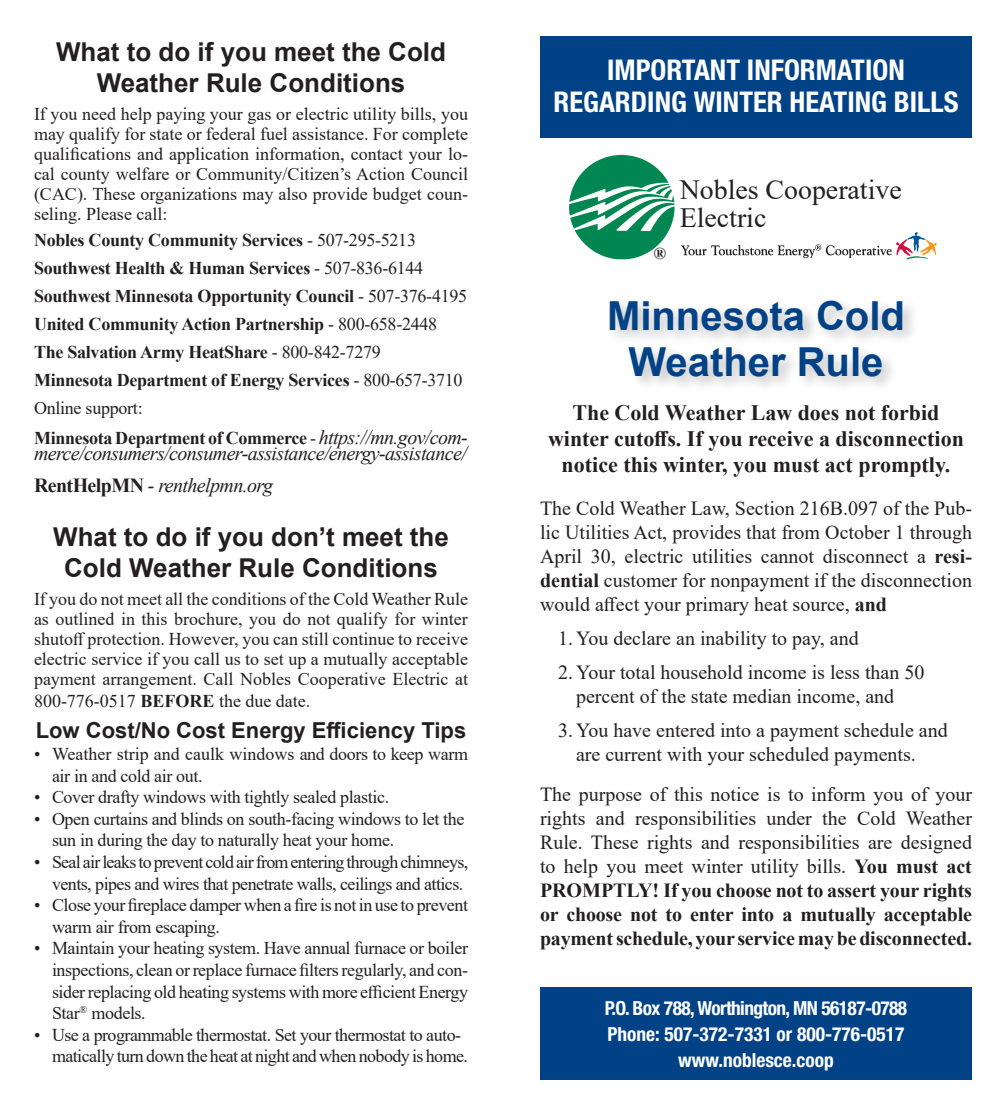
<style>
.page{position:relative;width:1008px;height:1116px;background:#fff}
.page>*{position:absolute;margin:0;border:0;box-sizing:border-box;transform-origin:0 0}
.t1{font:700 40px/46px "Arial";color:#014286;text-align:center}
.t2{font:700 condensed 28.6px/32px "Helvetica Neue LT Std";color:#fff;text-align:center}
.t3{font:27.8px/28.4px "Times New Roman";color:#231f20}
.t4{font:700 26px/31.2px "Arial";color:#231f20;text-align:center}
.t5{font:700 22px/26.4px "Times New Roman";color:#231f20;text-align:center}
.t6{font:700 22px "Arial";color:#231f20}
.t7{font:20px/24px "Times New Roman";color:#231f20;text-align:justify}
.t8{font:italic 20px/32px "Times New Roman";letter-spacing:-.03em;color:#231f20}
.t9{font:700 condensed 19.4px/26px "Helvetica Neue LT Std";color:#fff;text-align:center}
.t10{font:18px/20px "Times New Roman";letter-spacing:-.02em;color:#231f20}
.t11{font:700 18px/28px "Times New Roman";letter-spacing:-.015em;color:#231f20}
.t12{font:18px/21.6px "Times New Roman";letter-spacing:-.04em;color:#231f20;text-align:right}
.t13{font:18px "Times New Roman";color:#231f20}
.t14{font:700 16.6px "Times New Roman";color:#231f20}
.s1{font-weight:400}
.s2{font-weight:400;font-style:italic;font-size:20px}
.s3{font-weight:700;font-style:normal}
.s4{font-weight:700}
</style>
<div class="page">
<div style="left:540px;top:36px;width:432px;height:102px;background:#014286"></div>
<div style="left:606px;top:296px;width:313px;height:97px;background:#231f20;opacity:.26"></div>
<div style="left:540px;top:987px;width:432px;height:93px;background:#014286"></div>
<img style="left:897px;top:239px;width:16px;height:17px">
<img style="left:908px;top:233px;width:18px;height:18px">
<img style="left:920px;top:240px;width:17px;height:15px">
<img style="left:907px;top:256px;width:21px;height:4px">
<img style="left:569px;top:154px;width:106px;height:106px">
<img style="left:681px;top:244px;width:211px;height:15px">
<h3 class="t4" style="left:56px;top:36px;width:392px">What to do if you meet the Cold<br>Weather Rule Conditions</h3>
<p class="t10" style="left:34px;top:103px;width:436px;text-align:justify">If you need help paying your gas or electric utility bills, you may qualify for state or federal fuel assistance. For complete qualifications and application information, contact your lo&shy;cal county welfare or Community/Citizen’s Action Council (CAC). These organizations may also provide budget coun&shy;seling. Please call:</p>
<p class="t11" style="left:34px;top:225px;width:435px">Nobles County Community Services <span class="s1">- 507-295-5213<br></span>Southwest Health &amp; Human Services <span class="s1">- 507-836-6144<br></span>Southwest Minnesota Opportunity Council <span class="s1">- 507-376-4195<br></span>United Community Action Partnership <span class="s1">- 800-658-2448<br></span>The Salvation Army HeatShare <span class="s1">- 800-842-7279<br></span>Minnesota Department of Energy Services <span class="s1">- 800-657-3710<br>Online support:</span></p>
<p class="t11" style="left:34px;top:423px;width:435px">Minnesota Department of Commerce <span class="s1">-</span> <span class="s2">https://mn.gov/com-</span></p>
<p class="t8" style="left:34px;top:437px;width:434px">merce/consumers/consumer-assistance/energy-assistance/<br><span class="s3">RentHelpMN</span> - renthelpmn.org</p>
<h3 class="t4" style="left:53px;top:521px;width:397px">What to do if you don’t meet the<br>Cold Weather Rule Conditions</h3>
<p class="t10" style="left:34px;top:589px;width:436px;text-align:justify">If you do not meet all the conditions of the Cold Weather Rule as outlined in this brochure, you do not qualify for winter shutoff protection. However, you can still continue to receive electric service if you call us to set up a mutually acceptable payment arrangement. Call Nobles Cooperative Electric at</p>
<p class="t13" style="left:34px;top:688px;width:278px">800-776-0517 <span class="s4">BEFORE</span> the due date.</p>
<p class="t6" style="left:36px;top:715px;width:432px">Low Cost/No Cost Energy Efficiency Tips</p>
<p class="t10" style="left:52px;top:743px;width:418px;line-height:21.6px;text-indent:-18px">• Weather strip and caulk windows and doors to keep warm air in and cold air out.</p>
<p class="t10" style="left:34px;top:787px;width:357px">• Cover drafty windows with tightly sealed plastic.</p>
<p class="t10" style="left:52px;top:807px;width:414px;line-height:21.6px;text-indent:-18px">• Open curtains and blinds on south-facing windows to let the sun in during the day to naturally heat your home.</p>
<p class="t12" style="left:34px;top:851px;width:436px">• Seal air leaks to prevent cold air from entering through chimneys, vents, pipes and wires that penetrate walls, ceilings and attics.</p>
<p class="t10" style="left:52px;top:894px;width:418px;line-height:21.6px;text-indent:-18px">• Close your fireplace damper when a fire is not in use to prevent warm air from escaping.</p>
<p class="t10" style="left:52px;top:937px;width:418px;line-height:21.6px;text-align:justify;text-indent:-18px">• Maintain your heating system. Have annual furnace or boiler inspections, clean or replace furnace filters regularly, and con&shy;sider replacing old heating systems with more efficient Energy Star<sup>®</sup> models.</p>
<p class="t10" style="left:52px;top:1023px;width:418px;line-height:21.6px;text-indent:-18px">• Use a programmable thermostat. Set your thermostat to auto&shy;matically turn down the heat at night and when nobody is home.</p>
<h2 class="t2" style="left:554px;top:54px;width:407px">IMPORTANT INFORMATION<br>REGARDING WINTER HEATING BILLS</h2>
<p class="t14" style="left:654px;top:242px;width:14px">®</p>
<h3 class="t3" style="left:680px;top:174px;width:223px">Nobles Cooperative<br>Electric</h3>
<h1 class="t1" style="left:607px;top:293px;width:299px">Minnesota Cold<br>Weather Rule</h1>
<p class="t5" style="left:548px;top:398px;width:417px">The Cold Weather Law does not forbid winter cutoffs. If you receive a disconnection notice this winter, you must act promptly.</p>
<p class="t7" style="left:540px;top:496px;width:434px">The Cold Weather Law, Section 216B.097 of the Pub&shy;lic Utilities Act, provides that from October 1 through April 30, electric utilities cannot disconnect a <span class="s4">resi&shy;dential</span> customer for nonpayment if the disconnection would affect your primary heat source, <span class="s4">and</span></p>
<p class="t7" style="left:558px;top:626px;width:302px">1. You declare an inability to pay, and</p>
<p class="t7" style="left:576px;top:660px;width:350px;text-indent:-18px">2. Your total household income is less than 50 percent of the state median income, and</p>
<p class="t7" style="left:576px;top:718px;width:373px;text-indent:-18px">3. You have entered into a payment schedule and are current with your scheduled payments.</p>
<p class="t7" style="left:540px;top:782px;width:434px">The purpose of this notice is to inform you of your rights and responsibilities under the Cold Weather Rule. These rights and responsibilities are designed to help you meet winter utility bills. <span class="s4">You must act PROMPTLY! If you choose not to assert your rights or choose not to enter into a mutually acceptable payment schedule, your service may be disconnected.</span></p>
<p class="t9" style="left:605px;top:995px;width:304px">P.O. Box 788, Worthington, MN 56187-0788<br>Phone: 507-372-7331 or 800-776-0517 www.noblesce.coop</p>
</div>
